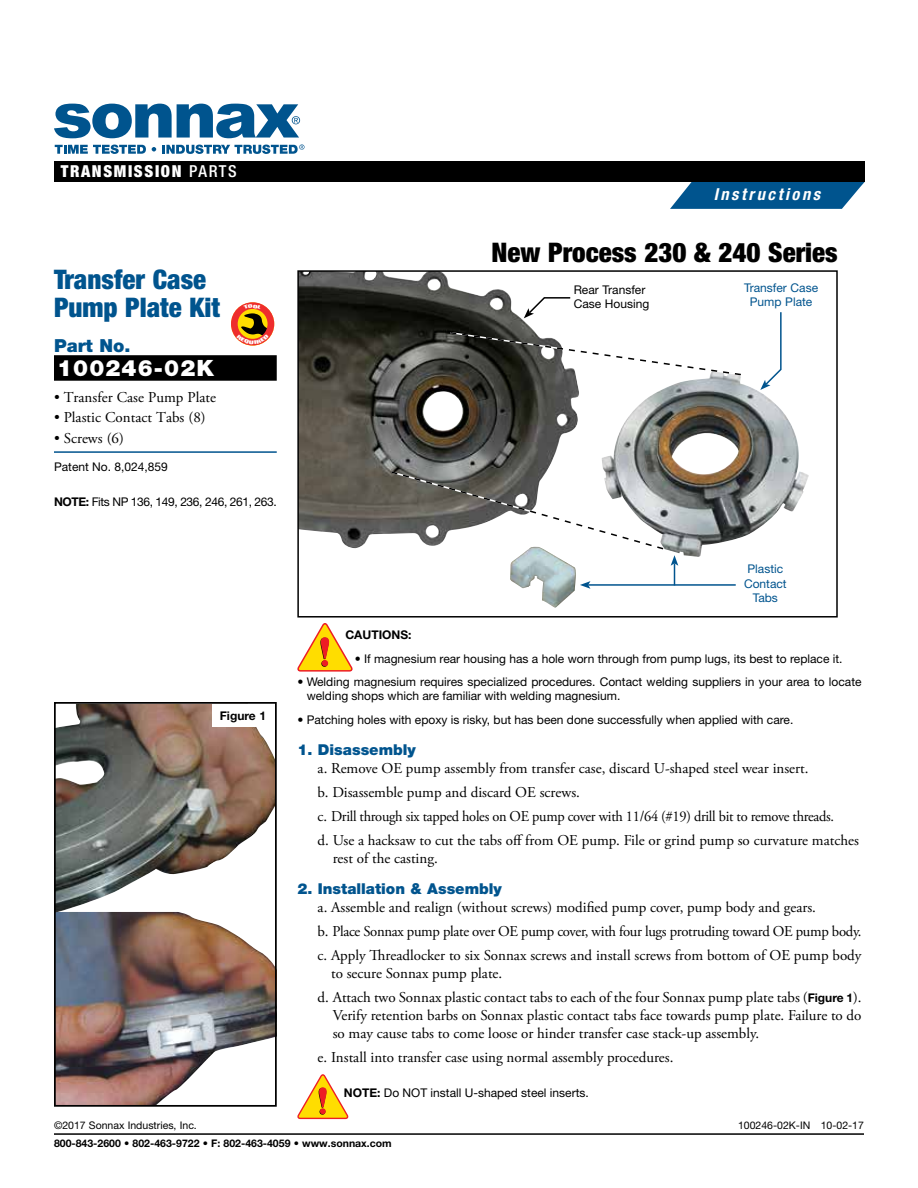
<style>
.page{position:relative;width:918px;height:1188px;background:#fff}
.page>*{position:absolute;margin:0;border:0;box-sizing:border-box;transform-origin:0 0}
.t1{font:900 condensed 27px/27.8px "Helvetica Neue LT Std";color:#00548e}
.t2{font:900 condensed 27px "Helvetica Neue LT Std";color:#000}
.t3{font:900 22.5px "Helvetica Neue LT Std";letter-spacing:.05em;color:#fff}
.t4{font:900 18px "Helvetica Neue LT Std";color:#00548e}
.t5{font:900 condensed 16.5px "Helvetica Neue LT Std";letter-spacing:.1em;color:#fff}
.t6{font:italic 700 condensed 16.5px "Helvetica Neue LT Std";letter-spacing:.155em;color:#fff}
.t7{font:15px/24px "Adobe Garamond Pro";color:#000}
.t8{font:900 15px "Helvetica Neue LT Std";color:#00548e}
.t9{font:12px/14.4px "Helvetica Neue LT Std";color:#000}
.t10{font:12px/14.4px "Helvetica Neue LT Std";color:#00548e;text-align:center}
.t11{font:12px "Helvetica Neue LT Std";letter-spacing:-.03em;color:#000}
.t12{font:700 12px "Helvetica Neue LT Std";color:#000}
.t13{font:700 10.5px "Helvetica Neue LT Std";color:#000}
.t14{font:10.5px "Helvetica Neue LT Std";color:#000}
.s1{font-weight:500}
.s2{font-weight:700}
.s3{font-family:"Helvetica Neue LT Std";font-weight:700;font-size:12px}
</style>
<div class="page">
<svg style="left:298px;top:623px;width:55px;height:49px"></svg>
<svg style="left:297px;top:1074px;width:51px;height:45px"></svg>
<div style="left:54px;top:355px;width:223px;height:26px;background:#000"></div>
<hr style="left:54px;top:451px;width:223px;height:2px;background:#00548e">
<img style="left:300px;top:273px;width:279px;height:276px">
<div style="left:297px;top:270px;width:541px;height:348px;border:2px solid #000"></div>
<img style="left:602px;top:376px;width:207px;height:181px">
<img style="left:510px;top:551px;width:66px;height:57px">
<svg style="left:449px;top:331px;width:292px;height:45px"></svg>
<svg style="left:390px;top:470px;width:275px;height:81px"></svg>
<hr style="left:588px;top:584px;width:148px;height:2px;background:#00548e">
<svg style="left:580px;top:581px;width:10px;height:8px"></svg>
<svg style="left:671px;top:555px;width:7px;height:30px"></svg>
<svg style="left:760px;top:312px;width:22px;height:78px"></svg>
<svg style="left:524px;top:296px;width:48px;height:22px"></svg>
<img style="left:57px;top:705px;width:217px;height:399px">
<div style="left:54px;top:702px;width:223px;height:405px;border:2px solid #000"></div>
<div style="left:213px;top:704px;width:60px;height:22px;background:#fff"></div>
<hr style="left:54px;top:1133px;width:810px;height:2px;background:#000">
<svg style="left:670px;top:182px;width:195px;height:27px;background:#1e689b"></svg>
<div style="left:54px;top:161px;width:811px;height:21px;background:#000"></div>
<svg style="left:55px;top:145px;width:91px;height:9px"></svg>
<svg style="left:152px;top:147px;width:4px;height:4px"></svg>
<svg style="left:162px;top:144px;width:142px;height:10px"></svg>
<svg style="left:54px;top:104px;width:246px;height:34px"></svg>
<svg style="left:231px;top:302px;width:43px;height:44px"></svg>
<p class="t5" style="left:61px;top:161px;width:178px">TRANSMISSION <span class="s1">PARTS</span></p>
<h1 class="t1" style="left:54px;top:265px;width:167px">Transfer Case<br>Pump Plate Kit</h1>
<p class="t4" style="left:54px;top:335px;width:78px">Part No.</p>
<h2 class="t3" style="left:57px;top:355px;width:159px">100246-02K</h2>
<p class="t7" style="left:54px;top:385px;width:164px">• Transfer Case Pump Plate</p>
<p class="t7" style="left:54px;top:406px;width:153px">• Plastic Contact Tabs (8)</p>
<p class="t7" style="left:54px;top:427px;width:71px">• Screws (6)</p>
<p class="t9" style="left:54px;top:460px;width:115px">Patent No. 8,024,859</p>
<p class="t11" style="left:54px;top:494px;width:224px"><span class="s2">NOTE:</span> Fits NP 136, 149, 236, 246, 261, 263.</p>
<p class="t6" style="left:714px;top:185px;width:108px">Instructions</p>
<h1 class="t2" style="left:492px;top:236px;width:348px">New Process 230 &amp; 240 Series</h1>
<p class="t9" style="left:574px;top:282px;width:77px">Rear Transfer<br>Case Housing</p>
<p class="t10" style="left:744px;top:280px;width:76px">Transfer Case<br>Pump Plate</p>
<p class="t12" style="left:220px;top:708px;width:48px">Figure 1</p>
<p class="t10" style="left:744px;top:562px;width:44px">Plastic<br>Contact<br>Tabs</p>
<p class="t12" style="left:345px;top:628px;width:68px">CAUTIONS:</p>
<p class="t9" style="left:355px;top:651px;width:489px"><span class="s2">•</span> If magnesium rear housing has a hole worn through from pump lugs, its best to replace it.</p>
<p class="t9" style="left:307px;top:674px;width:556px;text-indent:-9px">• Welding magnesium requires specialized procedures. Contact welding suppliers in your area to locate welding shops which are familiar with welding magnesium.</p>
<p class="t9" style="left:297px;top:712px;width:498px">• Patching holes with epoxy is risky, but has been done successfully when applied with care.</p>
<p class="t8" style="left:297px;top:741px;width:120px">1. Disassembly</p>
<p class="t7" style="left:318px;top:757px;width:543px">a. Remove OE pump assembly from transfer case, discard U-shaped steel wear insert.<br>b. Disassemble pump and discard OE screws.<br>c. Drill through six tapped holes on OE pump cover with 11/64 (#19) drill bit to remove threads.<br>d. Use a hacksaw to cut the tabs off from OE pump. File or grind pump so curvature matches</p>
<p class="t7" style="left:333px;top:847px;width:107px">rest of the casting.</p>
<p class="t8" style="left:297px;top:880px;width:206px">2. Installation &amp; Assembly</p>
<p class="t7" style="left:318px;top:896px;width:545px">a. Assemble and realign (without screws) modified pump cover, pump body and gears.<br>b. Place Sonnax pump plate over OE pump cover, with four lugs protruding toward OE pump body. c. Apply Threadlocker to six Sonnax screws and install screws from bottom of OE pump body</p>
<p class="t7" style="left:318px;top:962px;width:545px;text-indent:14px">to secure Sonnax pump plate.<br>d. Attach two Sonnax plastic contact tabs to each of the four Sonnax pump plate tabs (<span class="s3">Figure 1</span>).</p>
<p class="t7" style="left:333px;top:1007px;width:530px;line-height:18px">Verify retention barbs on Sonnax plastic contact tabs face towards pump plate. Failure to do so may cause tabs to come loose or hinder transfer case stack-up assembly.</p>
<p class="t7" style="left:318px;top:1046px;width:357px">e. Install into transfer case using normal assembly procedures.</p>
<p class="t9" style="left:344px;top:1085px;width:246px"><span class="s2">NOTE:</span> Do NOT install U-shaped steel inserts.</p>
<p class="t14" style="left:54px;top:1119px;width:144px">©2017 Sonnax Industries, Inc.</p>
<p class="t14" style="left:738px;top:1119px;width:127px">100246-02K-IN 10-02-17</p>
<p class="t13" style="left:54px;top:1137px;width:339px">800-843-2600 • 802-463-9722 • F: 802-463-4059 • www.sonnax.com</p>
</div>
